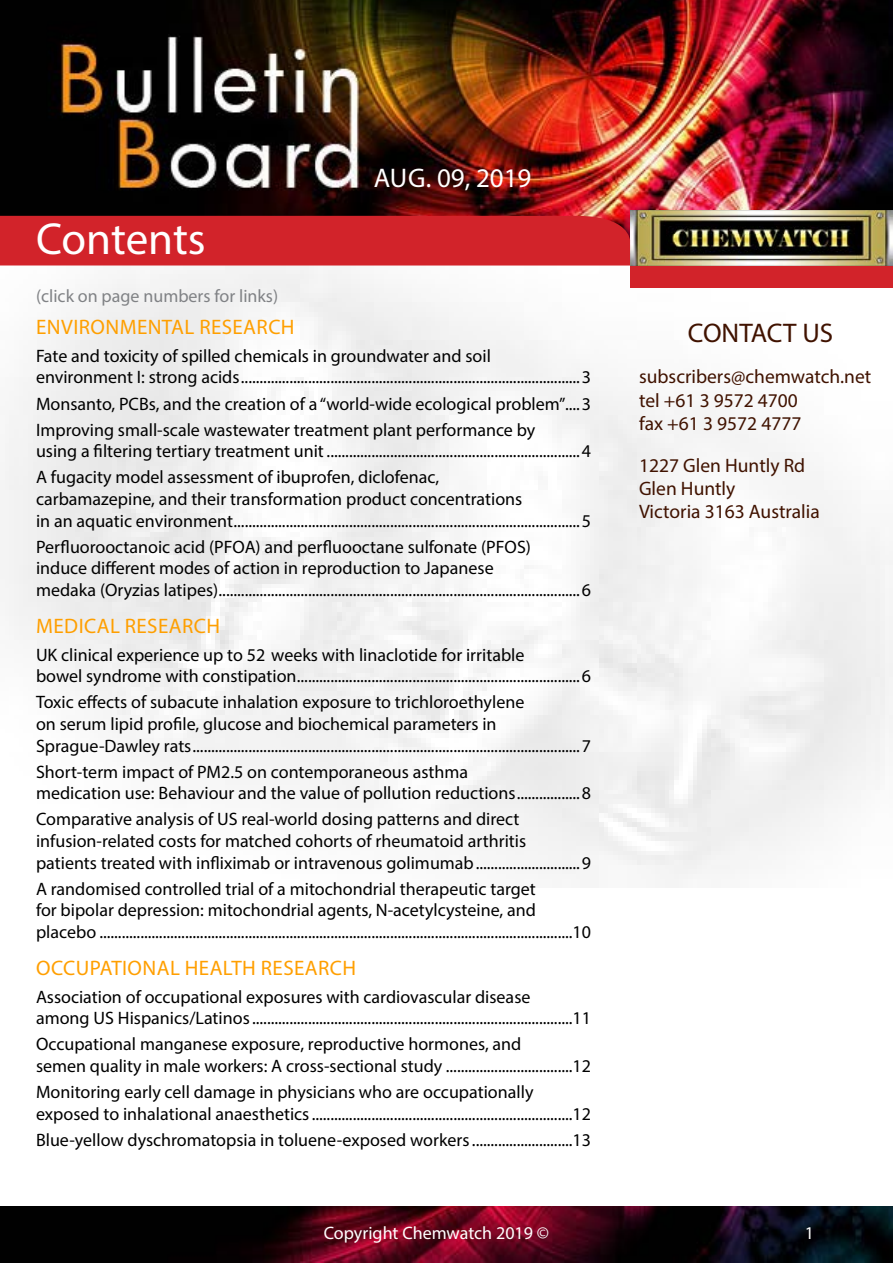
<style>
.page{position:relative;width:893px;height:1263px;background:#fff}
.page>*{position:absolute;margin:0;border:0;box-sizing:border-box;transform-origin:0 0}
.t1{font:45px "Myriad Pro";letter-spacing:-.005em;color:#fff}
.t2{font:27px "Myriad Pro";color:#fff}
.t3{font:27px "Myriad Pro";color:#401200}
.t4{font:21px "Myriad Pro";letter-spacing:.02em;color:#ff9f00}
.t5{font:19.5px/23.4px "Myriad Pro";color:#401200}
.t6{font:18px/21.6px "Myriad Pro";color:#000}
.t7{font:18px "Myriad Pro";color:#808285}
.t8{font:18px "Myriad Pro";color:#fff}
</style>
<div class="page">
<img style="left:0;top:0;width:893px;height:887px">
<div style="left:630px;top:265px;width:263px;height:23px;background:#d2232a"></div>
<img style="left:630px;top:210px;width:262px;height:56px">
<div style="left:0;top:216px;width:630px;height:50px;background:#d2232a"></div>
<img style="left:0;top:1206px;width:893px;height:57px">
<h2 class="t2" style="left:374px;top:161px;width:159px">Aug. 09, 2019</h2>
<h1 class="t1" style="left:36px;top:211px;width:171px">Contents</h1>
<p class="t7" style="left:36px;top:284px;width:244px">(click on page numbers for links)</p>
<p class="t4" style="left:36px;top:314px;width:260px">ENVIRONMENTAL RESEARCH</p>
<p class="t6" style="left:36px;top:345px;width:556px">Fate and toxicity of spilled chemicals in groundwater and soil environment I: strong acids...........................................................................................3</p>
<p class="t6" style="left:36px;top:390px;width:557px;line-height:26.1px">Monsanto, PCBs, and the creation of a “world-wide ecological problem”....3<br>Improving small-scale wastewater treatment plant performance by</p>
<p class="t6" style="left:36px;top:438px;width:556px;line-height:26.1px">using a filtering tertiary treatment unit....................................................................4<br>A fugacity model assessment of ibuprofen, diclofenac,</p>
<p class="t6" style="left:36px;top:488px;width:556px">carbamazepine, and their transformation product concentrations<br>in an aquatic environment.............................................................................................5</p>
<p class="t6" style="left:36px;top:535px;width:556px">Perfluorooctanoic acid (PFOA) and perfluooctane sulfonate (PFOS)<br>induce different modes of action in reproduction to Japanese<br>medaka (Oryzias latipes).................................................................................................6</p>
<p class="t4" style="left:36px;top:613px;width:185px">MEDICAL RESEARCH</p>
<p class="t6" style="left:36px;top:643px;width:556px">UK clinical experience up to 52 weeks with linaclotide for irritable<br>bowel syndrome with constipation............................................................................6</p>
<p class="t6" style="left:36px;top:691px;width:556px">Toxic effects of subacute inhalation exposure to trichloroethylene<br>on serum lipid profile, glucose and biochemical parameters in<br>Sprague-Dawley rats........................................................................................................7</p>
<p class="t6" style="left:36px;top:760px;width:556px">Short-term impact of PM2.5 on contemporaneous asthma<br>medication use: Behaviour and the value of pollution reductions.................8</p>
<p class="t6" style="left:36px;top:808px;width:556px">Comparative analysis of US real-world dosing patterns and direct infusion-related costs for matched cohorts of rheumatoid arthritis patients treated with infliximab or intravenous golimumab............................9</p>
<p class="t6" style="left:36px;top:877px;width:557px">A randomised controlled trial of a mitochondrial therapeutic target<br>for bipolar depression: mitochondrial agents, N-acetylcysteine, and placebo ...............................................................................................................................10</p>
<p class="t4" style="left:36px;top:955px;width:321px">OCCUPATIONAL HEALTH RESEARCH</p>
<p class="t6" style="left:36px;top:985px;width:556px">Association of occupational exposures with cardiovascular disease<br>among US Hispanics/Latinos......................................................................................11</p>
<p class="t6" style="left:36px;top:1033px;width:556px">Occupational manganese exposure, reproductive hormones, and<br>semen quality in male workers: A cross-sectional study ..................................12</p>
<p class="t6" style="left:36px;top:1081px;width:556px">Monitoring early cell damage in physicians who are occupationally exposed to inhalational anaesthetics......................................................................12</p>
<p class="t6" style="left:36px;top:1129px;width:556px">Blue-yellow dyschromatopsia in toluene-exposed workers...........................13</p>
<h2 class="t3" style="left:688px;top:316px;width:147px">CONTACT US</h2>
<p class="t5" style="left:639px;top:365px;width:234px">subscribers@chemwatch.net tel +61 3 9572 4700<br>fax +61 3 9572 4777</p>
<p class="t5" style="left:639px;top:453px;width:182px">1227 Glen Huntly Rd<br>Glen Huntly<br>Victoria 3163 Australia</p>
<p class="t8" style="left:324px;top:1222px;width:227px">Copyright Chemwatch 2019 ©</p>
<p class="t8" style="left:805px;top:1222px;width:11px">1</p>
</div>
